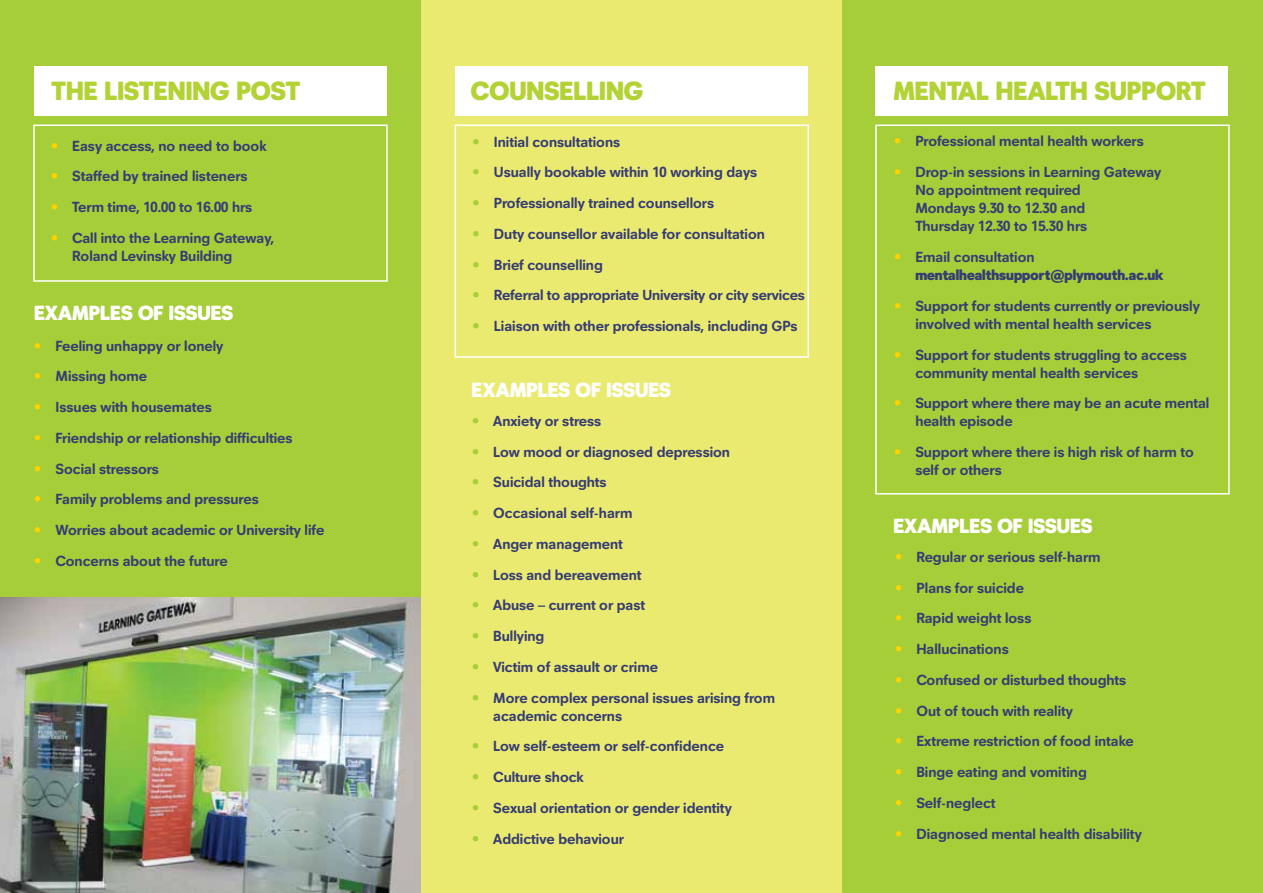
<style>
.page{position:relative;width:1263px;height:893px;background:#fff}
.page>*{position:absolute;margin:0;border:0;box-sizing:border-box;transform-origin:0 0}
.t1{font:900 27px "Neuzeitfor Plymouth";color:#b3d235}
.t2{font:900 21px "Neuzeitfor Plymouth";color:#fff}
.t3{font:700 15px/18px "Neuzeitfor Plymouth";color:#363c74}
.t4{font:900 15px/18px "Neuzeitfor Plymouth";color:#363c74}
.s1{color:#ffd200}
.s2{color:#a6ce39}
.s3{font-weight:700;color:#ffd200}
.s4{font-weight:700}
</style>
<div class="page">
<div style="left:842px;top:0;width:421px;height:893px;background:#a6ce39"></div>
<div style="left:421px;top:0;width:421px;height:893px;background:#ebea70"></div>
<div style="left:0;top:0;width:421px;height:893px;background:#a6ce39"></div>
<div style="left:455px;top:125px;width:354px;height:233px;border:2px solid #fff"></div>
<div style="left:875px;top:125px;width:355px;height:370px;border:2px solid #fff"></div>
<img style="left:0;top:597px;width:421px;height:296px">
<div style="left:33px;top:125px;width:355px;height:157px;border:2px solid #fff"></div>
<div style="left:34px;top:66px;width:353px;height:50px;background:#fff"></div>
<div style="left:455px;top:66px;width:353px;height:50px;background:#fff"></div>
<div style="left:875px;top:66px;width:353px;height:50px;background:#fff"></div>
<h1 class="t1" style="left:51px;top:74px;width:251px">THE LISTENING POST</h1>
<h1 class="t1" style="left:471px;top:74px;width:174px">COUNSELLING</h1>
<h1 class="t1" style="left:893px;top:74px;width:314px">MENTAL HEALTH SUPPORT</h1>
<p class="t3" style="left:51px;top:136px;width:217px"><span class="s1">•</span> Easy access, no need to book</p>
<p class="t3" style="left:51px;top:167px;width:198px"><span class="s1">•</span> Staffed by trained listeners</p>
<p class="t3" style="left:51px;top:198px;width:203px"><span class="s1">•</span> Term time, 10.00 to 16.00 hrs</p>
<p class="t3" style="left:72px;top:229px;width:204px;text-indent:-21px"><span class="s1">•</span> Call into the Learning Gateway,<br>Roland Levinsky Building</p>
<h2 class="t2" style="left:34px;top:300px;width:201px">EXAMPLES OF ISSUES</h2>
<p class="t3" style="left:34px;top:336px;width:191px"><span class="s1">•</span> Feeling unhappy or lonely</p>
<p class="t3" style="left:34px;top:367px;width:114px"><span class="s1">•</span> Missing home</p>
<p class="t3" style="left:34px;top:398px;width:179px"><span class="s1">•</span> Issues with housemates</p>
<p class="t3" style="left:34px;top:429px;width:260px"><span class="s1">•</span> Friendship or relationship difficulties</p>
<p class="t3" style="left:34px;top:459px;width:126px"><span class="s1">•</span> Social stressors</p>
<p class="t3" style="left:34px;top:490px;width:226px"><span class="s1">•</span> Family problems and pressures</p>
<p class="t3" style="left:34px;top:521px;width:291px"><span class="s1">•</span> Worries about academic or University life</p>
<p class="t3" style="left:34px;top:552px;width:195px"><span class="s1">•</span> Concerns about the future</p>
<p class="t3" style="left:473px;top:132px;width:149px"><span class="s2">•</span> Initial consultations</p>
<p class="t3" style="left:473px;top:163px;width:286px"><span class="s2">•</span> Usually bookable within 10 working days</p>
<p class="t3" style="left:473px;top:194px;width:243px"><span class="s2">•</span> Professionally trained counsellors</p>
<p class="t3" style="left:473px;top:225px;width:294px"><span class="s2">•</span> Duty counsellor available for consultation</p>
<p class="t3" style="left:473px;top:255px;width:132px"><span class="s2">•</span> Brief counselling</p>
<p class="t3" style="left:473px;top:286px;width:334px"><span class="s2">•</span> Referral to appropriate University or city services</p>
<p class="t3" style="left:473px;top:317px;width:326px"><span class="s2">•</span> Liaison with other professionals, including GPs</p>
<h2 class="t2" style="left:472px;top:376px;width:201px">EXAMPLES OF ISSUES</h2>
<p class="t3" style="left:472px;top:412px;width:131px"><span class="s2">•</span> Anxiety or stress</p>
<p class="t3" style="left:472px;top:442px;width:260px"><span class="s2">•</span> Low mood or diagnosed depression</p>
<p class="t3" style="left:472px;top:473px;width:136px"><span class="s2">•</span> Suicidal thoughts</p>
<p class="t3" style="left:472px;top:504px;width:162px"><span class="s2">•</span> Occasional self-harm</p>
<p class="t3" style="left:472px;top:535px;width:152px"><span class="s2">•</span> Anger management</p>
<p class="t3" style="left:472px;top:565px;width:171px"><span class="s2">•</span> Loss and bereavement</p>
<p class="t3" style="left:472px;top:596px;width:175px"><span class="s2">•</span> Abuse – current or past</p>
<p class="t3" style="left:472px;top:627px;width:74px"><span class="s2">•</span> Bullying</p>
<p class="t3" style="left:472px;top:658px;width:187px"><span class="s2">•</span> Victim of assault or crime</p>
<p class="t3" style="left:493px;top:688px;width:283px;text-indent:-21px"><span class="s2">•</span> More complex personal issues arising from academic concerns</p>
<p class="t3" style="left:472px;top:737px;width:254px"><span class="s2">•</span> Low self-esteem or self-confidence</p>
<p class="t3" style="left:472px;top:768px;width:113px"><span class="s2">•</span> Culture shock</p>
<p class="t3" style="left:472px;top:799px;width:261px"><span class="s2">•</span> Sexual orientation or gender identity</p>
<p class="t3" style="left:472px;top:829px;width:153px"><span class="s2">•</span> Addictive behaviour</p>
<p class="t3" style="left:894px;top:132px;width:251px"><span class="s1">•</span> Professional mental health workers</p>
<p class="t3" style="left:915px;top:163px;width:248px;text-indent:-21px"><span class="s1">•</span> Drop-in sessions in Learning Gateway<br>No appointment required<br>Mondays 9.30 to 12.30 and<br>Thursday 12.30 to 15.30 hrs</p>
<p class="t4" style="left:915px;top:247px;width:250px;text-indent:-21px"><span class="s3">•</span> <span class="s4">Email consultation </span>mentalhealthsupport@plymouth.ac.uk</p>
<p class="t3" style="left:915px;top:297px;width:286px;text-indent:-21px"><span class="s1">•</span> Support for students currently or previously involved with mental health services</p>
<p class="t3" style="left:915px;top:345px;width:273px;text-indent:-21px"><span class="s1">•</span> Support for students struggling to access community mental health services</p>
<p class="t3" style="left:915px;top:394px;width:295px;text-indent:-21px"><span class="s1">•</span> Support where there may be an acute mental health episode</p>
<p class="t3" style="left:915px;top:443px;width:280px;text-indent:-21px"><span class="s1">•</span> Support where there is high risk of harm to self or others</p>
<h2 class="t2" style="left:893px;top:513px;width:201px">EXAMPLES OF ISSUES</h2>
<p class="t3" style="left:895px;top:547px;width:207px"><span class="s1">•</span> Regular or serious self-harm</p>
<p class="t3" style="left:895px;top:578px;width:130px"><span class="s1">•</span> Plans for suicide</p>
<p class="t3" style="left:895px;top:609px;width:138px"><span class="s1">•</span> Rapid weight loss</p>
<p class="t3" style="left:895px;top:640px;width:115px"><span class="s1">•</span> Hallucinations</p>
<p class="t3" style="left:895px;top:670px;width:233px"><span class="s1">•</span> Confused or disturbed thoughts</p>
<p class="t3" style="left:895px;top:701px;width:179px"><span class="s1">•</span> Out of touch with reality</p>
<p class="t3" style="left:895px;top:732px;width:240px"><span class="s1">•</span> Extreme restriction of food intake</p>
<p class="t3" style="left:895px;top:763px;width:193px"><span class="s1">•</span> Binge eating and vomiting</p>
<p class="t3" style="left:895px;top:793px;width:102px"><span class="s1">•</span> Self-neglect</p>
<p class="t3" style="left:895px;top:824px;width:248px"><span class="s1">•</span> Diagnosed mental health disability</p>
</div>
